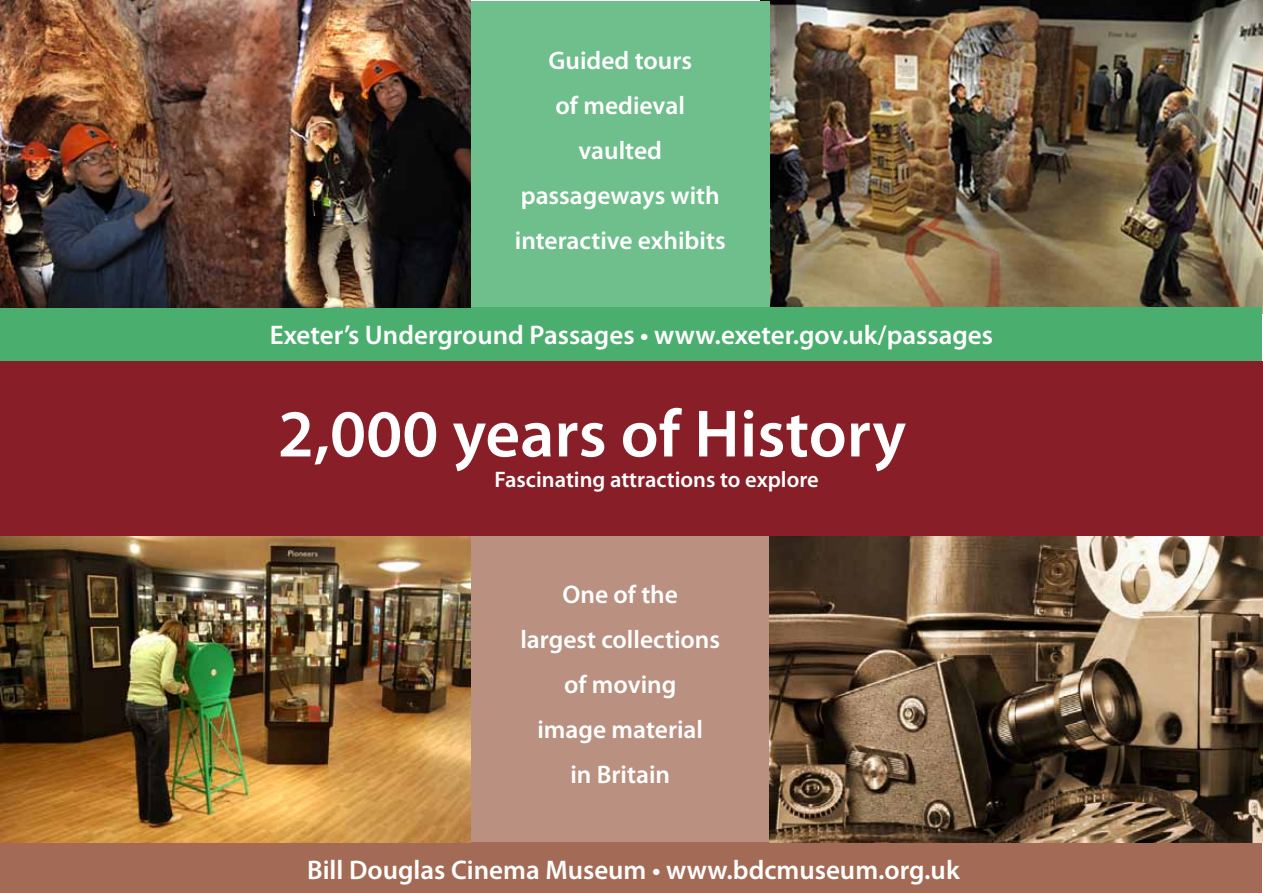
<style>
.page{position:relative;width:1263px;height:893px;background:#fff}
.page>*{position:absolute;margin:0;border:0;box-sizing:border-box;transform-origin:0 0}
.t1{font:600 67.5px "Myriad Pro";color:#fff}
.t2{font:600 27px "Myriad Pro";color:#fff}
.t3{font:600 25.5px/45px "Myriad Pro";color:#fff;text-align:center}
.t4{font:600 22.5px "Myriad Pro";color:#fff}
</style>
<div class="page">
<img style="left:760px;top:0;width:502px;height:308px">
<div style="left:471px;top:1px;width:299px;height:322px;background:#6ebf8b"></div>
<div style="left:471px;top:534px;width:299px;height:323px;background:#ba9080"></div>
<div style="left:1px;top:308px;width:1261px;height:53px;background:#4aaf6e"></div>
<div style="left:1px;top:842px;width:1261px;height:51px;background:#a36b55"></div>
<img style="left:1px;top:0;width:470px;height:308px">
<img style="left:1px;top:536px;width:470px;height:306px">
<img style="left:770px;top:536px;width:492px;height:306px">
<div style="left:0;top:361px;width:1262px;height:175px;background:#881f28"></div>
<p class="t3" style="left:515px;top:37px;width:212px">Guided tours<br>of medieval vaulted passageways with interactive exhibits</p>
<p class="t2" style="left:270px;top:318px;width:725px">Exeter’s Underground Passages • www.exeter.gov.uk/passages</p>
<h1 class="t1" style="left:278px;top:391px;width:630px">2,000 years of History</h1>
<p class="t4" style="left:495px;top:465px;width:326px">Fascinating attractions to explore</p>
<p class="t3" style="left:520px;top:572px;width:201px">One of the<br>largest collections of moving<br>image material<br>in Britain</p>
<p class="t2" style="left:307px;top:853px;width:654px">Bill Douglas Cinema Museum • www.bdcmuseum.org.uk</p>
</div>
